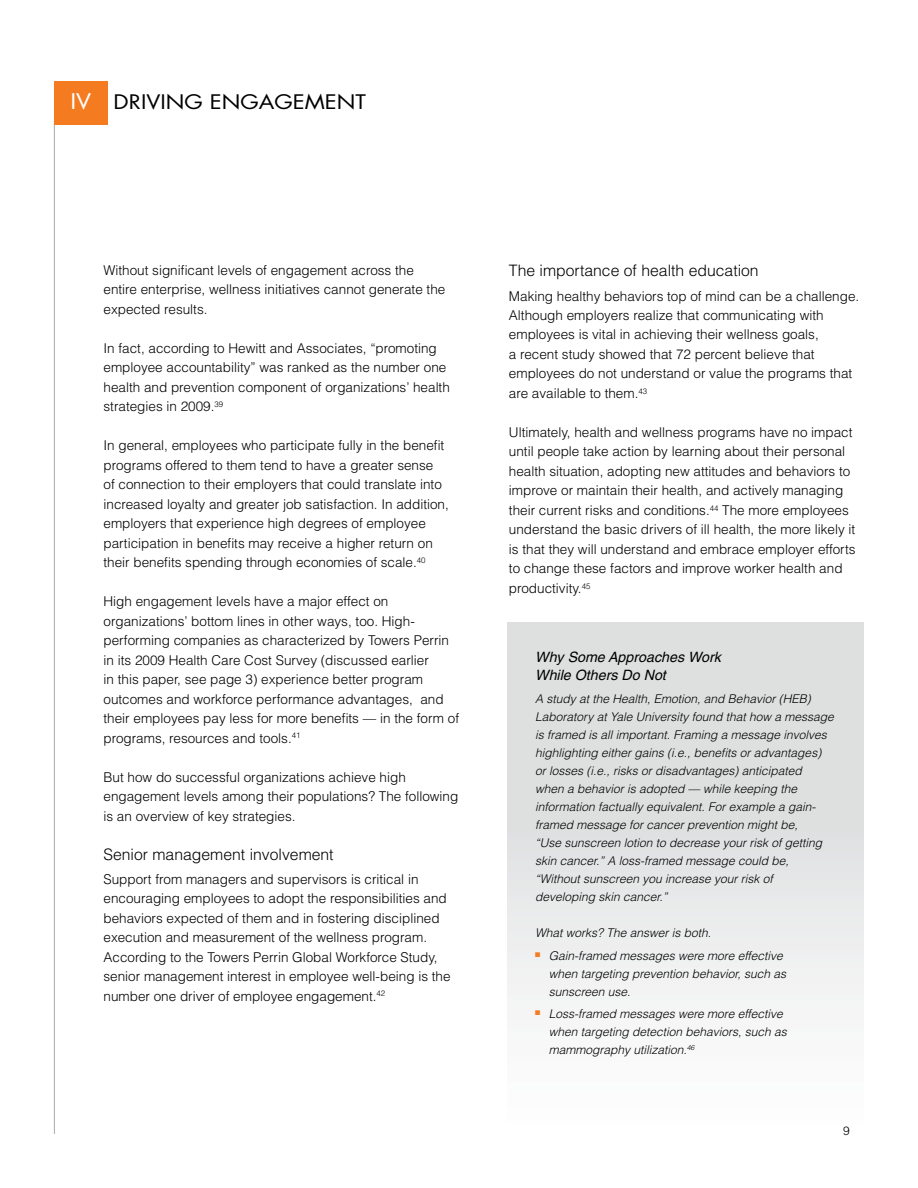
<style>
.page{position:relative;width:918px;height:1188px;background:#fff}
.page>*{position:absolute;margin:0;border:0;box-sizing:border-box;transform-origin:0 0}
.t1{font:19.5px "Futura";color:#000;scale:1.15 1}
.t2{font:300 15.75px "Helvetica";color:#000}
.t3{font:italic 14.25px/18.8px "Helvetica";color:#000}
.t4{font:300 13.5px/19.5px "Helvetica";color:#000}
.t5{font:italic 300 12px/18px "Helvetica";color:#000}
.t6{font:300 12px "Helvetica";color:#000}
.s1{font-size:21px;color:#fff}
</style>
<div class="page">
<div style="left:508px;top:622px;width:356px;height:512px;background:linear-gradient(to bottom,#d6d8d8,#fcfcfd)"></div>
<hr style="left:54px;top:120px;width:1px;height:1014px;background:#a7a9ac">
<div style="left:54px;top:81px;width:54px;height:44px;background:#f47b20"></div>
<h1 class="t1" style="left:70px;top:89px;width:259px"><span class="s1">IV</span> DRIVING ENGAGEMENT</h1>
<p class="t4" style="left:104px;top:260px;width:343px">Without significant levels of engagement across the entire enterprise, wellness initiatives cannot generate the expected results.</p>
<p class="t4" style="left:104px;top:338px;width:348px">In fact, according to Hewitt and Associates, “promoting employee accountability” was ranked as the number one health and prevention component of organizations’ health strategies in 2009.<sup>39</sup></p>
<p class="t4" style="left:104px;top:435px;width:347px">In general, employees who participate fully in the benefit programs offered to them tend to have a greater sense<br>of connection to their employers that could translate into increased loyalty and greater job satisfaction. In addition, employers that experience high degrees of employee participation in benefits may receive a higher return on their benefits spending through economies of scale.<sup>40</sup></p>
<p class="t4" style="left:104px;top:591px;width:357px">High engagement levels have a major effect on organizations’ bottom lines in other ways, too. High&shy;performing companies as characterized by Towers Perrin in its 2009 Health Care Cost Survey (discussed earlier<br>in this paper, see page 3) experience better program outcomes and workforce performance advantages, and their employees pay less for more benefits — in the form of programs, resources and tools.<sup>41</sup></p>
<p class="t4" style="left:103px;top:767px;width:356px">But how do successful organizations achieve high engagement levels among their populations? The following is an overview of key strategies.</p>
<p class="t2" style="left:104px;top:844px;width:232px">Senior management involvement</p>
<p class="t4" style="left:104px;top:869px;width:349px">Support from managers and supervisors is critical in encouraging employees to adopt the responsibilities and behaviors expected of them and in fostering disciplined execution and measurement of the wellness program.<br>According to the Towers Perrin Global Workforce Study, senior management interest in employee well-being is the number one driver of employee engagement.<sup>42</sup></p>
<p class="t2" style="left:509px;top:261px;width:251px">The importance of health education</p>
<p class="t4" style="left:509px;top:286px;width:352px">Making healthy behaviors top of mind can be a challenge.<br>Although employers realize that communicating with employees is vital in achieving their wellness goals,<br>a recent study showed that 72 percent believe that employees do not understand or value the programs that are available to them.<sup>43</sup></p>
<p class="t4" style="left:509px;top:422px;width:348px">Ultimately, health and wellness programs have no impact until people take action by learning about their personal health situation, adopting new attitudes and behaviors to improve or maintain their health, and actively managing their current risks and conditions.<sup>44</sup> The more employees understand the basic drivers of ill health, the more likely it is that they will understand and embrace employer efforts to change these factors and improve worker health and productivity.<sup>45</sup></p>
<p class="t3" style="left:535px;top:647px;width:187px">Why Some Approaches Work<br>While Others Do Not</p>
<p class="t5" style="left:535px;top:689px;width:300px">A study at the Health, Emotion, and Behavior (HEB)<br>Laboratory at Yale University found that how a message is framed is all important. Framing a message involves highlighting either gains (i.e., benefits or advantages) or losses (i.e., risks or disadvantages) anticipated<br>when a behavior is adopted — while keeping the information factually equivalent. For example a gain&shy;framed message for cancer prevention might be,<br>“Use sunscreen lotion to decrease your risk of getting skin cancer.” A loss-framed message could be, “Without sunscreen you increase your risk of developing skin cancer.”</p>
<p class="t5" style="left:535px;top:923px;width:178px">What works? The answer is both.</p>
<p class="t5" style="left:549px;top:946px;width:239px;text-indent:-14px"><sup>■</sup> Gain-framed messages were more effective when targeting prevention behavior, such as sunscreen use.</p>
<p class="t5" style="left:549px;top:1005px;width:240px;text-indent:-14px"><sup>■</sup> Loss-framed messages were more effective when targeting detection behaviors, such as mammography utilization.<sup>46</sup></p>
<p class="t6" style="left:843px;top:1123px;width:8px">9</p>
</div>
